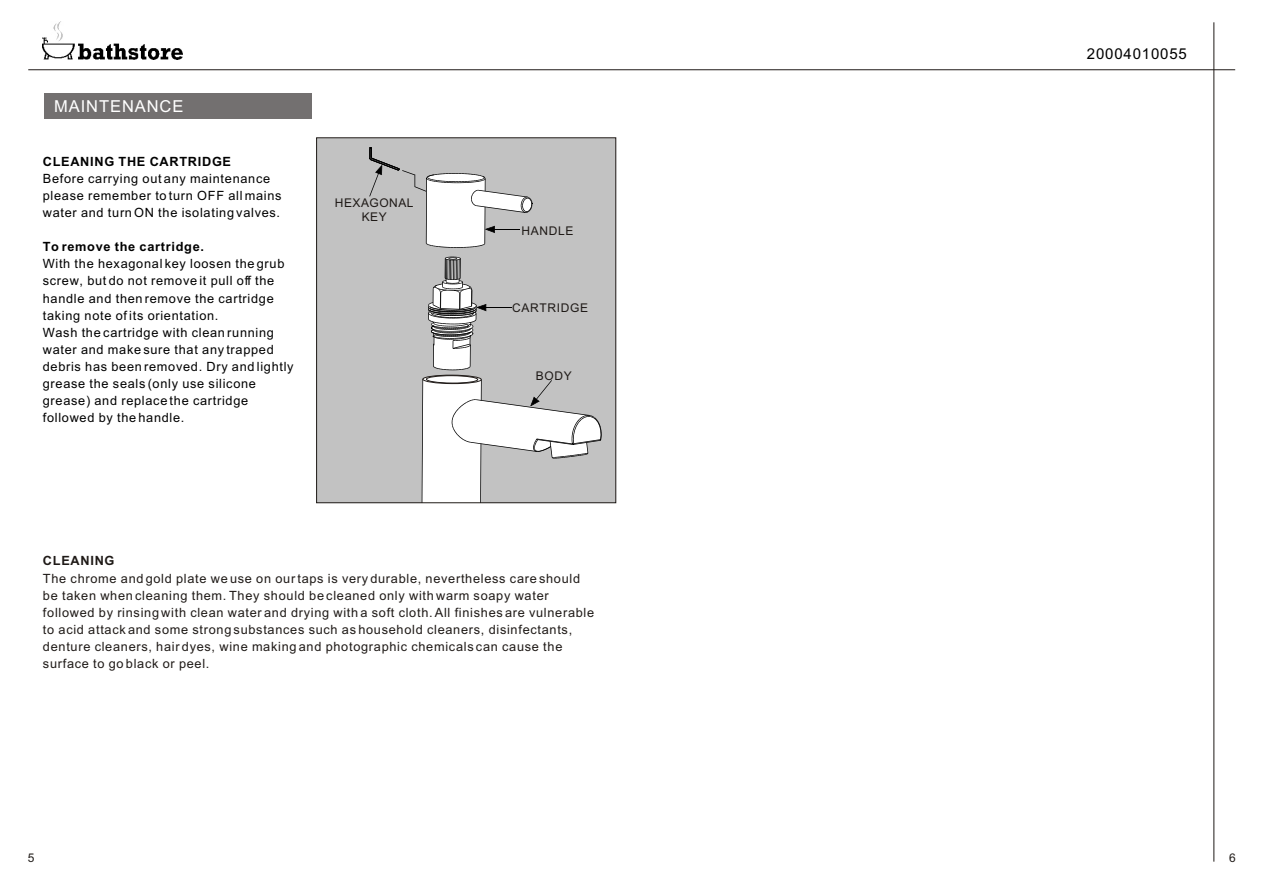
<style>
.page{position:relative;width:1263px;height:894px;background:#fff}
.page>*{position:absolute;margin:0;border:0;box-sizing:border-box;transform-origin:0 0}
.t1{font:16.5px "Arial";letter-spacing:.055em;color:#fff}
.t2{font:15px "Arial";letter-spacing:.055em;color:#000}
.t3{font:12.75px/17.1px "Arial";letter-spacing:.055em;color:#000}
.t4{font:12.75px/17.1px "Arial";letter-spacing:.055em;color:#1f1a17}
.t5{font:700 12.75px "Arial";letter-spacing:.055em;color:#000}
.t6{font:700 12.75px "Arial";letter-spacing:.055em;color:#1f1a17}
.t7{font:12px/13.4px "Arial";letter-spacing:.055em;color:#1f1a17;text-align:center}
</style>
<div class="page">
<hr style="left:28px;top:69px;width:1207px;height:1px;background:#1f1a17">
<hr style="left:1214px;top:22px;width:1px;height:840px;background:#1f1a17">
<div style="left:44px;top:94px;width:268px;height:25px;background:#737070"></div>
<div style="left:317px;top:138px;width:299px;height:365px;background:#c2c2c2"></div>
<svg style="left:421px;top:256px;width:181px;height:245px"></svg>
<svg style="left:369px;top:147px;width:164px;height:101px"></svg>
<div style="left:316px;top:137px;width:300px;height:366px;border:1px solid #1f1a17"></div>
<img style="left:43px;top:22px;width:139px;height:37px">
<p class="t1" style="left:54px;top:100px;width:131px">MAINTENANCE</p>
<p class="t5" style="left:43px;top:157px;width:190px">CLEANING THE CARTRIDGE</p>
<p class="t3" style="left:43px;top:171px;width:240px">Before carrying out any maintenance please remember to turn OFF all mains water and turn ON the isolating valves.</p>
<p class="t5" style="left:43px;top:242px;width:163px">To remove the cartridge.</p>
<p class="t3" style="left:43px;top:256px;width:252px">With the hexagonal key loosen the grub screw, but do not remove it pull off the handle and then remove the cartridge taking note of its orientation.<br>Wash the cartridge with clean running water and make sure that any trapped debris has been removed. Dry and lightly grease the seals (only use silicone grease) and replace the cartridge followed by the handle.</p>
<p class="t7" style="left:335px;top:197px;width:80px">HEXAGONAL<br>KEY</p>
<p class="t7" style="left:522px;top:225px;width:53px">HANDLE</p>
<p class="t7" style="left:512px;top:302px;width:77px">CARTRIDGE</p>
<p class="t7" style="left:536px;top:370px;width:38px">BODY</p>
<p class="t6" style="left:43px;top:556px;width:73px">CLEANING</p>
<p class="t4" style="left:43px;top:571px;width:553px">The chrome and gold plate we use on our taps is very durable, nevertheless care should be taken when cleaning them. They should be cleaned only with warm soapy water followed by rinsing with clean water and drying with a soft cloth. All finishes are vulnerable to acid attack and some strong substances such as household cleaners, disinfectants, denture cleaners, hair dyes, wine making and photographic chemicals can cause the surface to go black or peel.</p>
<p class="t2" style="left:1087px;top:48px;width:102px">20004010055</p>
<p class="t7" style="left:28px;top:852px;width:8px">5</p>
<p class="t7" style="left:1229px;top:852px;width:8px">6</p>
</div>
